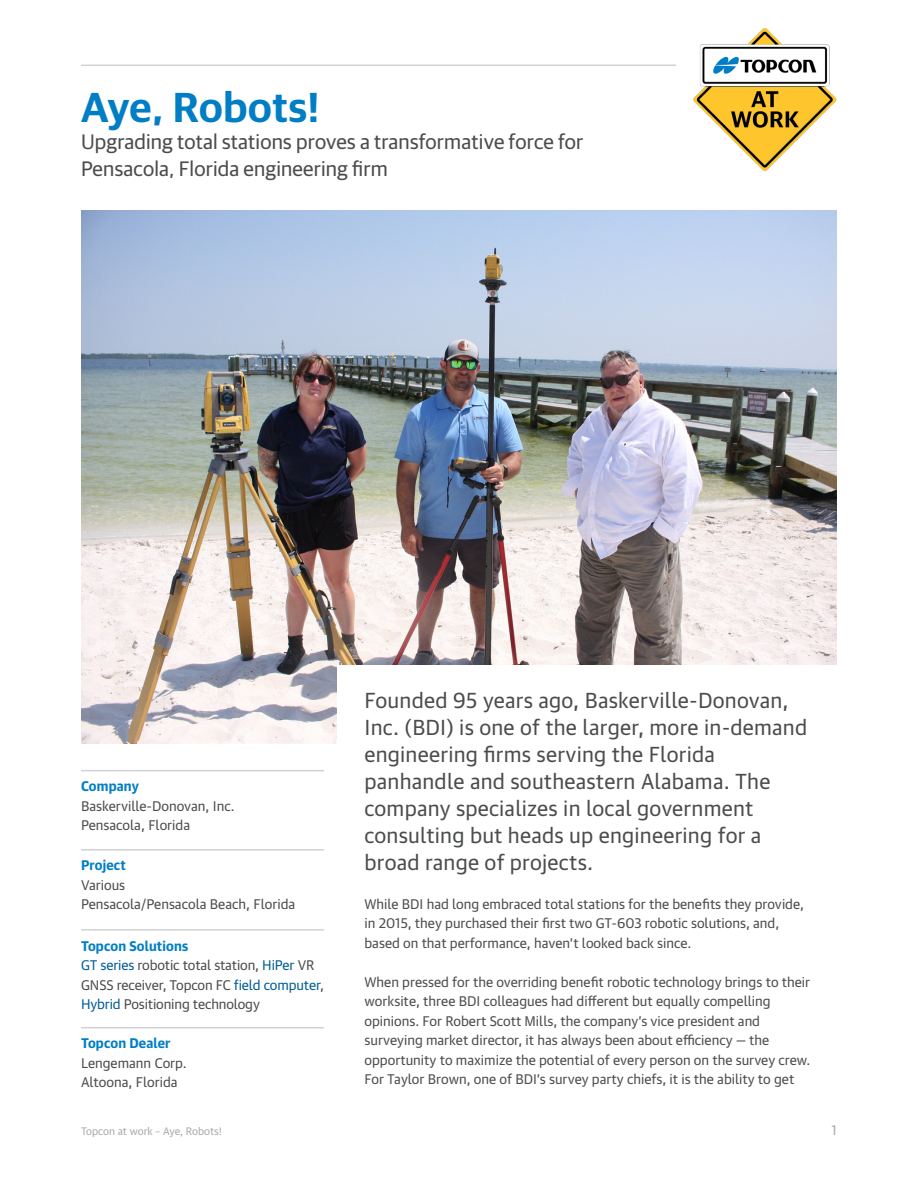
<style>
.page{position:relative;width:918px;height:1188px;background:#fff}
.page>*{position:absolute;margin:0;border:0;box-sizing:border-box;transform-origin:0 0}
.t1{font:600 42px "Guardian Sans LC";letter-spacing:.015em;color:#007ec5}
.Paragraph_1{font:21px/27px "Guardian Text Sans LC";letter-spacing:.01em;color:#4b4c4d}
.Paragraph_Intro_Text{font:21px/27px "Guardian Sans LC";letter-spacing:.01em;color:#4b4c4d}
.Paragraph_1-2{font:13.5px/19.5px "Guardian Text Sans LC";color:#4b4c4d}
.Fine_Print{font:13.5px/19.5px "Guardian Text Sans LC";letter-spacing:-.01em;color:#4b4c4d}
.Fine_Print-2{font:700 13.5px "Guardian Text Sans LC";letter-spacing:.01em;color:#007ec5}
.t2{font:13.5px "Guardian Text Sans LC";color:#a8a9ad}
.t3{font:10.5px "Guardian Text Sans LC";color:#a8a9ad}
.s1{color:#005d95}
</style>
<div class="page">
<img style="left:81px;top:210px;width:756px;height:533px">
<div style="left:338px;top:665px;width:502px;height:433px;background:#fff"></div>
<hr style="left:81px;top:65px;width:595px;height:1px;background:#d1d2d4">
<hr style="left:81px;top:770px;width:243px;height:1px;background:#d1d2d4">
<hr style="left:81px;top:849px;width:243px;height:2px;background:#d1d2d4">
<img style="left:693px;top:28px;width:144px;height:143px">
<hr style="left:81px;top:929px;width:243px;height:2px;background:#d1d2d4">
<hr style="left:81px;top:1027px;width:243px;height:1px;background:#d1d2d4">
<p class="t1" style="left:81px;top:77px;width:240px">Aye, Robots!</p>
<p class="Paragraph_Intro_Text" style="left:81px;top:127px;width:504px">Upgrading total stations proves a transformative force for<br>Pensacola, Florida engineering firm</p>
<p class="Fine_Print-2" style="left:81px;top:775px;width:59px">Company</p>
<p class="Fine_Print" style="left:81px;top:795px;width:155px">Baskerville-Donovan, Inc.<br>Pensacola, Florida</p>
<p class="Fine_Print-2" style="left:81px;top:854px;width:46px">Project</p>
<p class="Fine_Print" style="left:81px;top:874px;width:46px">Various</p>
<p class="Fine_Print" style="left:81px;top:894px;width:216px">Pensacola/Pensacola Beach, Florida</p>
<p class="Fine_Print-2" style="left:81px;top:934px;width:109px">Topcon Solutions</p>
<p class="Fine_Print" style="left:81px;top:954px;width:245px"><span class="s1">GT series</span> robotic total station, <span class="s1">HiPer</span> VR<br>GNSS receiver, Topcon FC <span class="s1">field computer</span>,<br><span class="s1">Hybrid</span> Positioning technology</p>
<p class="Fine_Print-2" style="left:81px;top:1032px;width:91px">Topcon Dealer</p>
<p class="Fine_Print" style="left:81px;top:1052px;width:107px">Lengemann Corp.</p>
<p class="Fine_Print" style="left:81px;top:1071px;width:98px">Altoona, Florida</p>
<p class="Paragraph_1" style="left:364px;top:684px;width:444px">Founded 95 years ago, Baskerville-Donovan, Inc. (BDI) is one of the larger, more in-demand engineering firms serving the Florida panhandle and southeastern Alabama. The company specializes in local government consulting but heads up engineering for a broad range of projects.</p>
<p class="Paragraph_1-2" style="left:364px;top:893px;width:441px">While BDI had long embraced total stations for the benefits they provide, in 2015, they purchased their first two GT-603 robotic solutions, and, based on that performance, haven’t looked back since.</p>
<p class="Paragraph_1-2" style="left:364px;top:971px;width:447px">When pressed for the overriding benefit robotic technology brings to their worksite, three BDI colleagues had different but equally compelling opinions. For Robert Scott Mills, the company’s vice president and surveying market director, it has always been about efficiency — the opportunity to maximize the potential of every person on the survey crew.<br>For Taylor Brown, one of BDI’s survey party chiefs, it is the ability to get</p>
<p class="t3" style="left:81px;top:1123px;width:143px">Topcon at work – Aye, Robots!</p>
<p class="t2" style="left:831px;top:1119px;width:7px">1</p>
</div>
